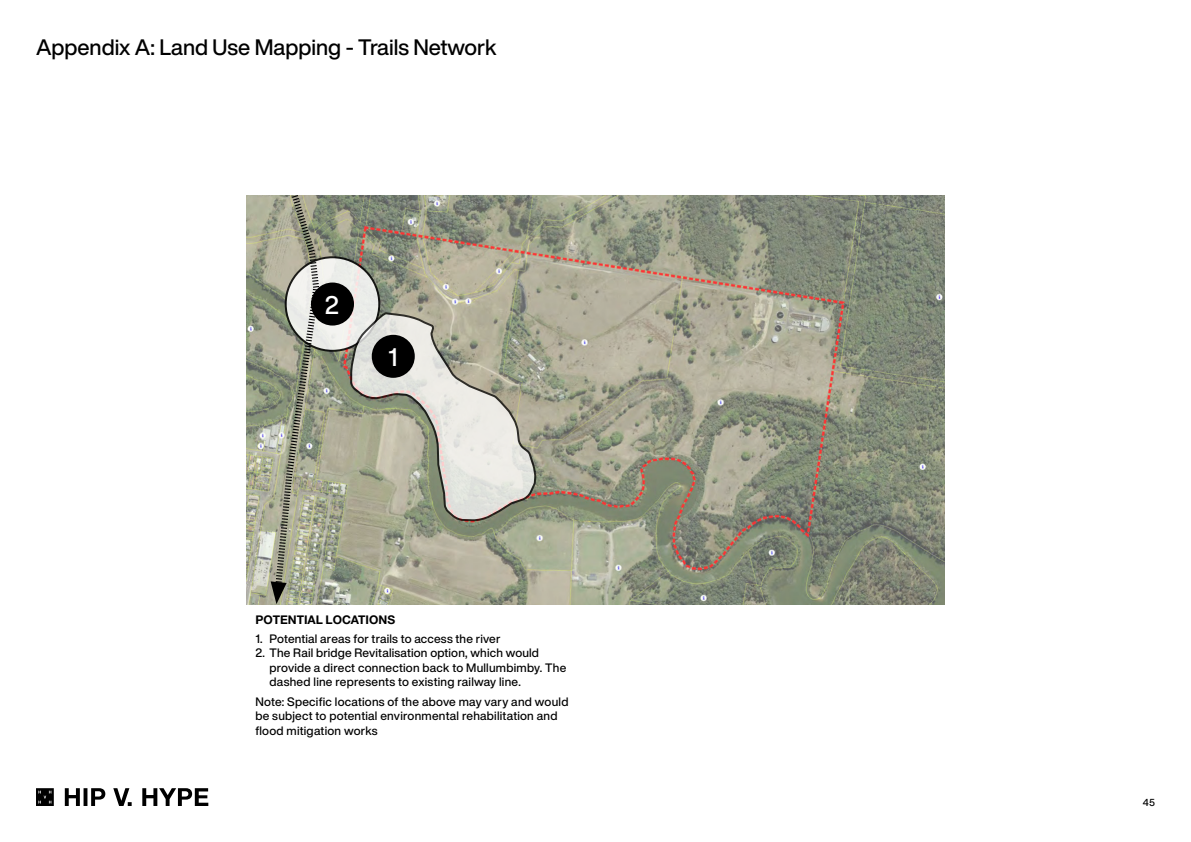
<style>
.page{position:relative;width:1191px;height:842px;background:#fff}
.page>*{position:absolute;margin:0;border:0;box-sizing:border-box;transform-origin:0 0}
.t1{font:500 25px "Helvetica Now Display";color:#fff}
.t2{font:500 22px "Helvetica Now Display";color:#000}
.t3{font:500 12px/14.4px "Helvetica Now Display";letter-spacing:.015em;color:#000}
.t4{font:700 12px "Helvetica Neue LT Std";color:#000}
.t5{font:500 10px "Helvetica Now Display";color:#000}
</style>
<div class="page">
<svg style="left:65px;top:788px;width:143px;height:18px"></svg>
<svg style="left:36px;top:788px;width:18px;height:18px"></svg>
<img style="left:246px;top:196px;width:698px;height:408px">
<svg style="left:286px;top:257px;width:93px;height:94px;fill:#eceeea"></svg>
<div style="left:285px;top:256px;width:95px;height:96px;border:2px solid #000;border-radius:50%"></div>
<svg style="left:271px;top:195px;width:49px;height:409px;background:#a1a390"></svg>
<div style="left:311px;top:283px;width:43px;height:43px;background:#000;border-radius:50%"></div>
<svg style="left:349px;top:311px;width:188px;height:211px;background:#bcbbad"></svg>
<div style="left:372px;top:335px;width:43px;height:43px;background:#000;border-radius:50%"></div>
<h2 class="t2" style="left:36px;top:32px;width:462px">Appendix A: Land Use Mapping - Trails Network</h2>
<h1 class="t1" style="left:325px;top:288px;width:16px">2</h1>
<h1 class="t1" style="left:388px;top:340px;width:11px">1</h1>
<p class="t4" style="left:255px;top:612px;width:141px">POTENTIAL LOCATIONS</p>
<p class="t3" style="left:255px;top:632px;width:246px">1. Potential areas for trails to access the river</p>
<p class="t3" style="left:269px;top:646px;width:298px;text-indent:-14px">2. The Rail bridge Revitalisation option, which would provide a direct connection back to Mullumbimby. The dashed line represents to existing railway line.</p>
<p class="t3" style="left:255px;top:694px;width:314px">Note: Specific locations of the above may vary and would be subject to potential environmental rehabilitation and flood mitigation works</p>
<p class="t5" style="left:1142px;top:795px;width:14px">45</p>
</div>
